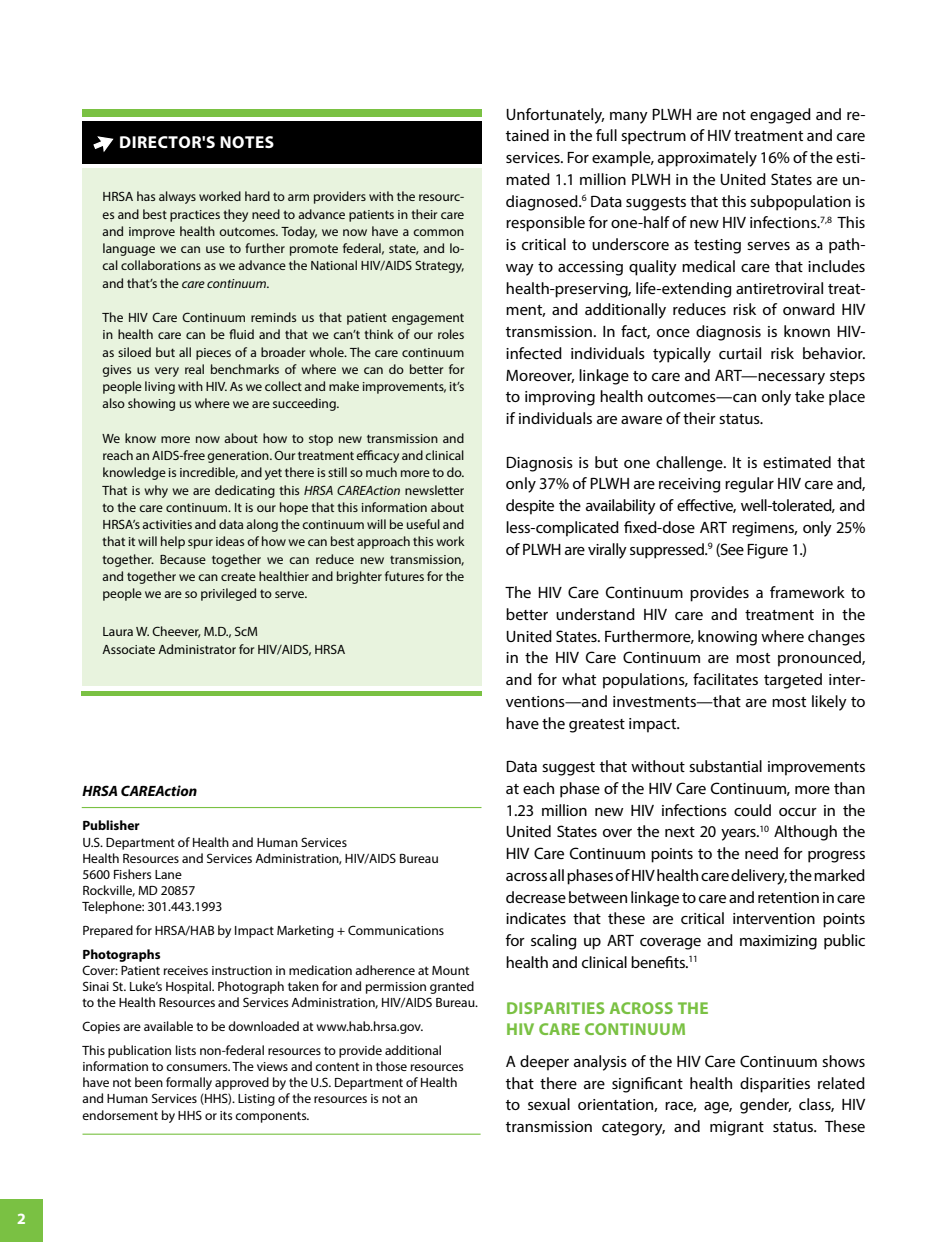
<style>
.page{position:relative;width:945px;height:1242px;background:#fff}
.page>*{position:absolute;margin:0;border:0;box-sizing:border-box;transform-origin:0 0}
.t1{font:700 17.25px/21.8px "Myriad Pro";letter-spacing:.02em;color:#7ac143}
.t2{font:700 17.25px "Myriad Pro";letter-spacing:.03em;color:#fff}
.t3{font:16.5px/21.8px "Myriad Pro";letter-spacing:-.005em;color:#000;text-align:justify}
.t4{font:700 15.75px "Myriad Pro";color:#fff}
.t5{font:italic 700 15px "Myriad Pro";color:#000}
.t6{font:13.5px/17.2px "Myriad Pro";color:#000}
.t7{font:700 13.5px "Myriad Pro";color:#000}
.s1{font-style:italic}
</style>
<div class="page">
<div style="left:0;top:1200px;width:42px;height:42px;background:#7ac143"></div>
<div style="left:82px;top:168px;width:400px;height:518px;background:#e8f3de"></div>
<div style="left:82px;top:110px;width:400px;height:7px;background:#7ac143"></div>
<hr style="left:81px;top:692px;width:401px;height:4px;background:#7ac143">
<div style="left:82px;top:121px;width:400px;height:43px;background:#000"></div>
<hr style="left:82px;top:807px;width:400px;height:1px;background:#7ac143">
<hr style="left:82px;top:1134px;width:399px;height:1px;background:#7ac143">
<svg style="left:93px;top:136px;width:21px;height:17px"></svg>
<p class="t4" style="left:17px;top:1208px;width:10px">2</p>
<h2 class="t2" style="left:119px;top:131px;width:156px">DIRECTOR'S NOTES</h2>
<p class="t6" style="left:103px;top:188px;width:363px;text-align:justify">HRSA has always worked hard to arm providers with the resourc&shy;es and best practices they need to advance patients in their care and improve health outcomes. Today, we now have a common language we can use to further promote federal, state, and lo&shy;cal collaborations as we advance the National HIV/AIDS Strategy, and that’s the <span class="s1">care continuum</span>.</p>
<p class="t6" style="left:103px;top:309px;width:363px;text-align:justify">The HIV Care Continuum reminds us that patient engagement in health care can be fluid and that we can’t think of our roles as siloed but all pieces of a broader whole. The care continuum gives us very real benchmarks of where we can do better for people living with HIV. As we collect and make improvements, it’s also showing us where we are succeeding.</p>
<p class="t6" style="left:103px;top:430px;width:363px;text-align:justify">We know more now about how to stop new transmission and reach an AIDS-free generation. Our treatment efficacy and clinical knowledge is incredible, and yet there is still so much more to do.<br>That is why we are dedicating this <span class="s1">HRSA CAREAction</span> newsletter to the care continuum. It is our hope that this information about HRSA’s activities and data along the continuum will be useful and that it will help spur ideas of how we can best approach this work together. Because together we can reduce new transmission, and together we can create healthier and brighter futures for the people we are so privileged to serve.</p>
<p class="t6" style="left:103px;top:623px;width:244px">Laura W. Cheever, M.D., ScM<br>Associate Administrator for HIV/AIDS, HRSA</p>
<h2 class="t5" style="left:82px;top:781px;width:116px">HRSA CAREAction</h2>
<h3 class="t7" style="left:82px;top:817px;width:59px">Publisher</h3>
<p class="t6" style="left:82px;top:834px;width:358px;line-height:16.2px">U.S. Department of Health and Human Services<br>Health Resources and Services Administration, HIV/AIDS Bureau 5600 Fishers Lane<br>Rockville, MD 20857<br>Telephone: 301.443.1993</p>
<p class="t6" style="left:82px;top:922px;width:363px">Prepared for HRSA/HAB by Impact Marketing + Communications</p>
<h3 class="t7" style="left:82px;top:945px;width:80px">Photographs</h3>
<p class="t6" style="left:82px;top:962px;width:397px;line-height:16.2px">Cover: Patient receives instruction in medication adherence at Mount<br>Sinai St. Luke’s Hospital. Photograph taken for and permission granted to the Health Resources and Services Administration, HIV/AIDS Bureau.</p>
<p class="t6" style="left:82px;top:1014px;width:361px;line-height:23.7px">Copies are available to be downloaded at www.hab.hrsa.gov.<br>This publication lists non-federal resources to provide additional</p>
<p class="t6" style="left:82px;top:1058px;width:383px;line-height:16.2px">information to consumers. The views and content in those resources have not been formally approved by the U.S. Department of Health and Human Services (HHS). Listing of the resources is not an endorsement by HHS or its components.</p>
<p class="t3" style="left:506px;top:103px;width:361px">Unfortunately, many PLWH are not engaged and re&shy;tained in the full spectrum of HIV treatment and care services. For example, approximately 16% of the esti&shy;mated 1.1 million PLWH in the United States are un&shy;diagnosed.<sup>6</sup> Data suggests that this subpopulation is responsible for one-half of new HIV infections.<sup>7,8</sup> This is critical to underscore as testing serves as a path&shy;way to accessing quality medical care that includes health-preserving, life-extending antiretroviral treat&shy;ment, and additionally reduces risk of onward HIV transmission. In fact, once diagnosis is known HIV&shy;infected individuals typically curtail risk behavior.<br>Moreover, linkage to care and ART—necessary steps to improving health outcomes—can only take place if individuals are aware of their status.</p>
<p class="t3" style="left:506px;top:451px;width:361px">Diagnosis is but one challenge. It is estimated that only 37% of PLWH are receiving regular HIV care and, despite the availability of effective, well-tolerated, and less-complicated fixed-dose ART regimens, only 25% of PLWH are virally suppressed.<sup>9</sup> (See Figure 1.)</p>
<p class="t3" style="left:506px;top:581px;width:361px">The HIV Care Continuum provides a framework to better understand HIV care and treatment in the United States. Furthermore, knowing where changes in the HIV Care Continuum are most pronounced, and for what populations, facilitates targeted inter&shy;ventions—and investments—that are most likely to have the greatest impact.</p>
<p class="t3" style="left:506px;top:755px;width:361px">Data suggest that without substantial improvements at each phase of the HIV Care Continuum, more than 1.23 million new HIV infections could occur in the United States over the next 20 years.<sup>10</sup> Although the HIV Care Continuum points to the need for progress across all phases of HIV health care delivery, the marked decrease between linkage to care and retention in care indicates that these are critical intervention points for scaling up ART coverage and maximizing public health and clinical benefits.<sup>11</sup></p>
<h2 class="t1" style="left:506px;top:996px;width:204px">DISPARITIES ACROSS THE<br>HIV CARE CONTINUUM</h2>
<p class="t3" style="left:506px;top:1050px;width:361px">A deeper analysis of the HIV Care Continuum shows that there are significant health disparities related to sexual orientation, race, age, gender, class, HIV transmission category, and migrant status. These</p>
</div>
